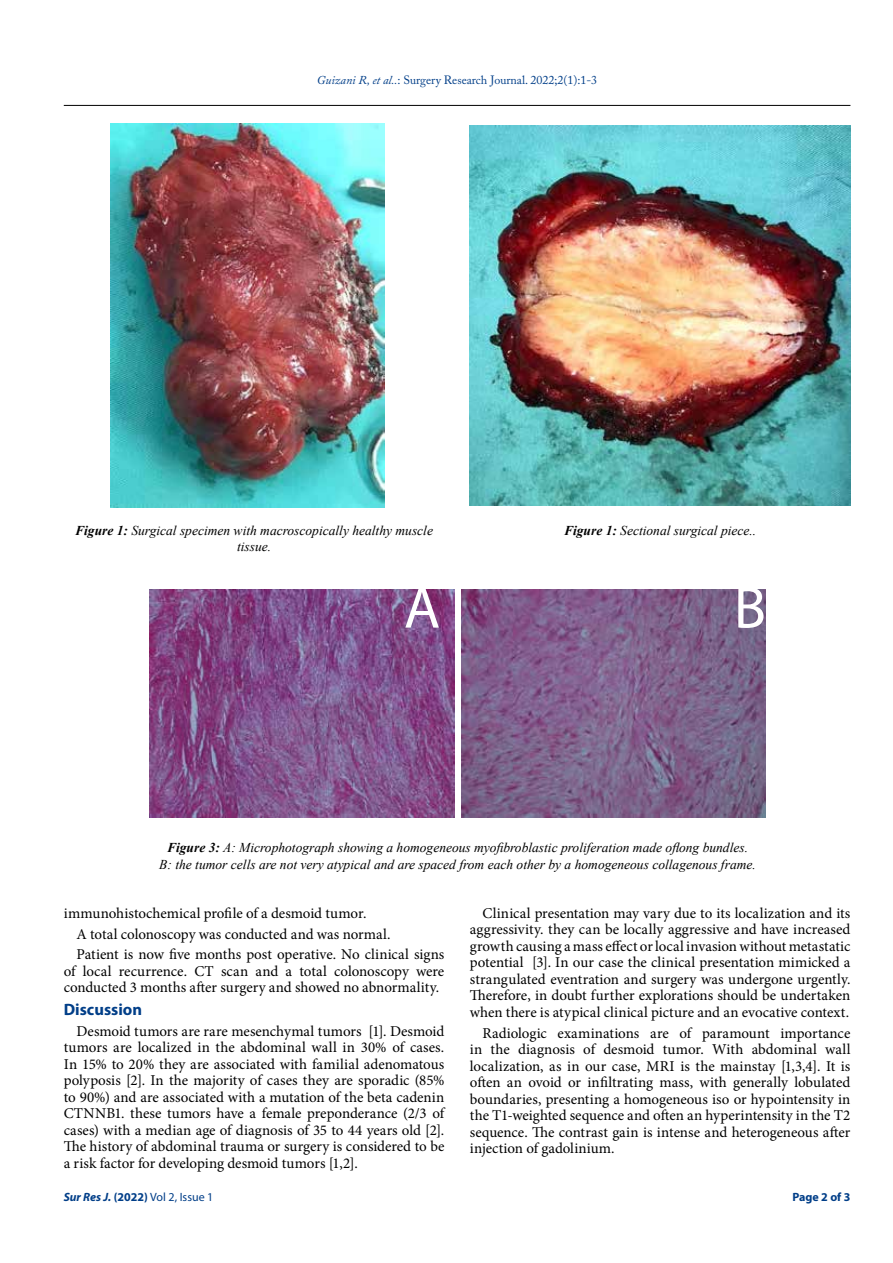
<style>
.page{position:relative;width:893px;height:1263px;background:#fff}
.page>*{position:absolute;margin:0;border:0;box-sizing:border-box;transform-origin:0 0}
.t1{font:59.4px "Myriad Pro";color:#fff}
.t2{font:700 16.5px "Myriad Pro";color:#003e88}
.t3{font:15px/16.5px "Minion Pro";letter-spacing:-.005em;color:#000;text-align:justify}
.t4{font:italic 13.5px/16.2px "Times New Roman";color:#000;text-align:center}
.t5{font:12px "Adobe Caslon Pro";color:#003e88}
.t6{font:12px "Myriad Pro";color:#003e88}
.t7{font:700 12px "Myriad Pro";color:#003e88}
.s1{font-style:italic}
.s2{font-weight:700}
.s3{font-weight:700;font-style:italic}
</style>
<div class="page">
<hr style="left:64px;top:105px;width:786px;height:1px;background:#000">
<img style="left:111px;top:123px;width:274px;height:385px">
<img style="left:470px;top:126px;width:380px;height:379px">
<img style="left:150px;top:590px;width:304px;height:228px">
<img style="left:461px;top:590px;width:304px;height:228px">
<p class="t5" style="left:317px;top:73px;width:282px"><span class="s1">Guizani R, et al..</span>: Surgery Research Journal. 2022;2(1):1-3</p>
<p class="t4" style="left:75px;top:522px;width:359px"><span class="s2">Figure 1:</span> Surgical specimen with macroscopically healthy muscle tissue.</p>
<p class="t4" style="left:564px;top:522px;width:194px"><span class="s2">Figure 1:</span> Sectional surgical piece..</p>
<h1 class="t1" style="left:404px;top:571px;width:38px">A</h1>
<h1 class="t1" style="left:734px;top:571px;width:34px">B</h1>
<p class="t4" style="left:159px;top:839px;width:598px"><span class="s2">Figure 3:</span> A: Microphotograph showing a homogeneous myofibroblastic proliferation made oflong bundles.<br>B: the tumor cells are not very atypical and are spaced from each other by a homogeneous collagenous frame.</p>
<p class="t3" style="left:77px;top:903px;width:369px;line-height:20.7px;text-align:left;text-indent:-13px">immunohistochemical profile of a desmoid tumor.<br>A total colonoscopy was conducted and was normal.<br>Patient is now five months post operative. No clinical signs</p>
<p class="t3" style="left:64px;top:963px;width:382px">of local recurrence. CT scan and a total colonoscopy were conducted 3 months after surgery and showed no abnormality.</p>
<p class="t2" style="left:64px;top:998px;width:80px">Discussion</p>
<p class="t3" style="left:64px;top:1022px;width:382px;text-indent:13px">Desmoid tumors are rare mesenchymal tumors [1]. Desmoid tumors are localized in the abdominal wall in 30% of cases.<br>In 15% to 20% they are associated with familial adenomatous polyposis [2]. In the majority of cases they are sporadic (85% to 90%) and are associated with a mutation of the beta cadenin CTNNB1. these tumors have a female preponderance (2/3 of cases) with a median age of diagnosis of 35 to 44 years old [2].<br>The history of abdominal trauma or surgery is considered to be a risk factor for developing desmoid tumors [1,2].</p>
<p class="t6" style="left:64px;top:1189px;width:151px"><span class="s3">Sur Res J.</span> <span class="s2">(2022)</span> Vol 2, Issue 1</p>
<p class="t3" style="left:470px;top:905px;width:382px;text-indent:13px">Clinical presentation may vary due to its localization and its aggressivity. they can be locally aggressive and have increased growth causing a mass effect or local invasion without metastatic potential [3]. In our case the clinical presentation mimicked a strangulated eventration and surgery was undergone urgently.<br>Therefore, in doubt further explorations should be undertaken when there is atypical clinical picture and an evocative context.</p>
<p class="t3" style="left:470px;top:1024px;width:382px;text-indent:13px">Radiologic examinations are of paramount importance in the diagnosis of desmoid tumor. With abdominal wall localization, as in our case, MRI is the mainstay [1,3,4]. It is often an ovoid or infiltrating mass, with generally lobulated boundaries, presenting a homogeneous iso or hypointensity in the T1-weighted sequence and often an hyperintensity in the T2 sequence. The contrast gain is intense and heterogeneous after injection of gadolinium.</p>
<p class="t7" style="left:792px;top:1189px;width:60px">Page 2 of 3</p>
</div>
